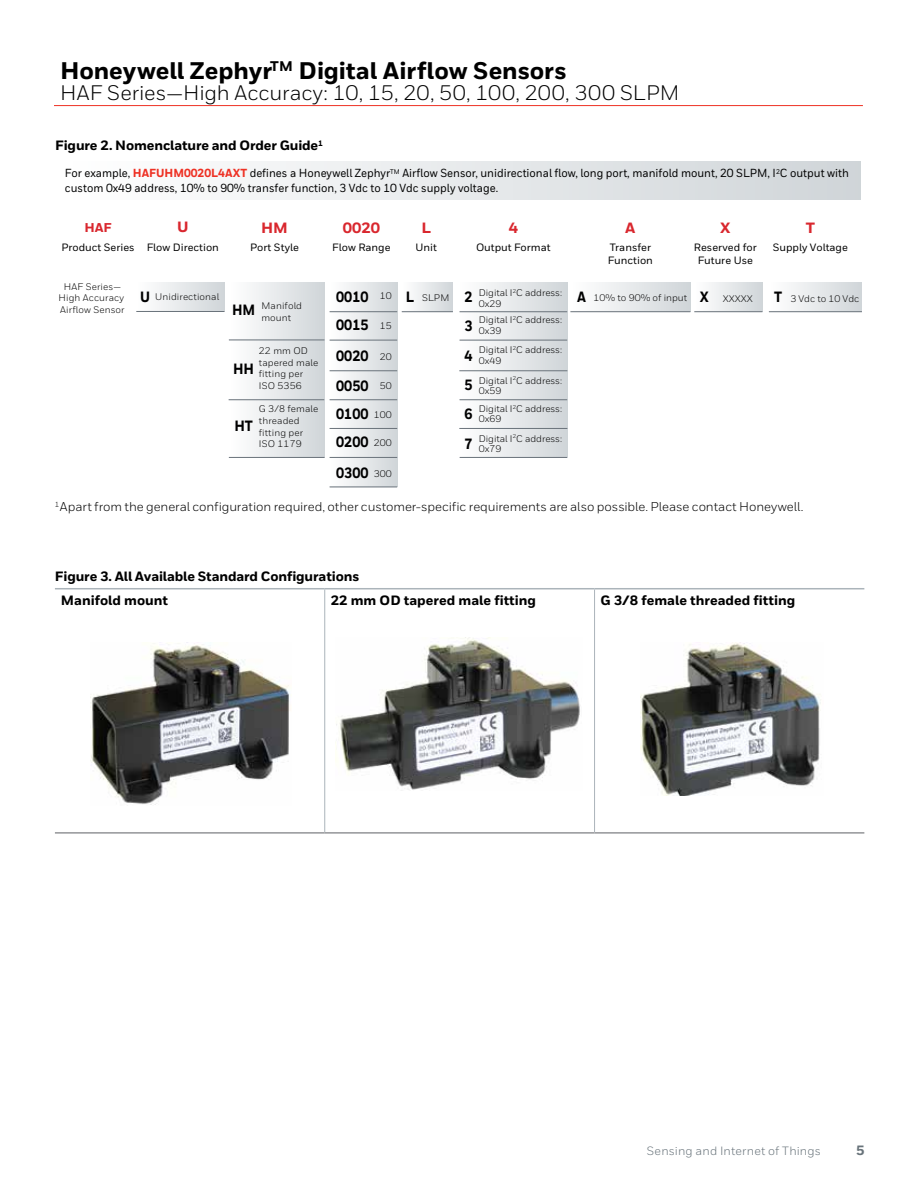
<style>
.page{position:relative;width:918px;height:1188px;background:#fff}
.page>*{position:absolute;margin:0;border:0;box-sizing:border-box;transform-origin:0 0}
.t1{font:800 24px "Honeywell Sans";letter-spacing:-.005em;color:#000}
.t2{font:21px "Honeywell Sans";color:#000}
.t3{font:800 14.85px/28.7px "Honeywell Sans";color:#000;text-align:justify;scale:.87 1}
.t4{font:800 14.85px "Honeywell Sans";color:#d9272e}
.t5{font:800 13.5px/24.2px "Honeywell Sans";color:#000}
.t6{font:800 13.5px "Honeywell Sans";color:#68737a}
.t7{font:12.75px "Honeywell Sans";letter-spacing:-.005em;color:#000}
.t8{font:800 12.75px "Honeywell Sans";color:#d9272e}
.t9{font:12px "Honeywell Sans";letter-spacing:.015em;color:#68737a}
.t10{font:500 11.7px/14.9px "Honeywell Sans";color:#000;scale:.93 1}
.t11{font:500 10.65px/12.8px "Honeywell Sans";color:#000;text-align:center}
.t12{font:9.6px/11.7px "Honeywell Sans";color:#000}
.s1{font-weight:800;color:#ee3124}
.s2{font-weight:800;font-size:14.85px}
.s3{font-weight:400;font-size:9.6px}
</style>
<div class="page">
<hr style="left:54px;top:105px;width:809px;height:1px;background:#ee3124">
<hr style="left:55px;top:588px;width:270px;height:1px;background:#abb4ba">
<hr style="left:325px;top:588px;width:270px;height:1px;background:#abb4ba">
<hr style="left:595px;top:588px;width:269px;height:1px;background:#abb4ba">
<hr style="left:55px;top:832px;width:270px;height:2px;background:#939598">
<hr style="left:325px;top:832px;width:270px;height:2px;background:#939598">
<hr style="left:595px;top:832px;width:269px;height:2px;background:#939598">
<hr style="left:324px;top:590px;width:1px;height:242px;background:#abb4ba">
<hr style="left:594px;top:590px;width:1px;height:242px;background:#abb4ba">
<div style="left:60px;top:161px;width:801px;height:39px;background:linear-gradient(to right,#fff,#d0d5d8)"></div>
<div style="left:136px;top:282px;width:89px;height:29px;background:linear-gradient(to right,#fff,#d0d5d9)"></div>
<hr style="left:136px;top:311px;width:89px;height:1px;background:#6a737b">
<div style="left:229px;top:283px;width:96px;height:175px;background:linear-gradient(to right,#fefefe,#cfd5d8)"></div>
<div style="left:402px;top:283px;width:51px;height:29px;background:linear-gradient(to right,#fff,#d0d6d9)"></div>
<hr style="left:402px;top:311px;width:51px;height:1px;background:#6a737b">
<div style="left:694px;top:283px;width:68px;height:29px;background:linear-gradient(to right,#fff,#d1d6da)"></div>
<hr style="left:694px;top:311px;width:68px;height:1px;background:#6a737b">
<div style="left:570px;top:283px;width:120px;height:29px;background:linear-gradient(to right,#fff,#d0d6d9)"></div>
<hr style="left:570px;top:311px;width:120px;height:1px;background:#6a737b">
<div style="left:769px;top:283px;width:93px;height:29px;background:linear-gradient(to right,#fff,#d0d5d9)"></div>
<hr style="left:769px;top:311px;width:93px;height:1px;background:#6a737b">
<div style="left:330px;top:283px;width:67px;height:204px;background:linear-gradient(to right,#fefefe,#d0d5d8)"></div>
<div style="left:457px;top:283px;width:110px;height:174px;background:linear-gradient(to right,#fefefe,#d0d5d8)"></div>
<hr style="left:229px;top:399px;width:95px;height:1px;background:#6a737b">
<hr style="left:229px;top:457px;width:96px;height:1px;background:#6a737b">
<hr style="left:460px;top:311px;width:107px;height:1px;background:#6a737b">
<hr style="left:460px;top:340px;width:107px;height:1px;background:#6a737b">
<hr style="left:459px;top:370px;width:108px;height:1px;background:#6a737b">
<hr style="left:460px;top:399px;width:107px;height:1px;background:#6a737b">
<hr style="left:459px;top:428px;width:108px;height:1px;background:#6a737b">
<hr style="left:460px;top:457px;width:107px;height:1px;background:#6a737b">
<hr style="left:229px;top:340px;width:96px;height:1px;background:#6a737b">
<hr style="left:330px;top:311px;width:67px;height:1px;background:#6a737b">
<hr style="left:330px;top:340px;width:67px;height:1px;background:#6a737b">
<hr style="left:330px;top:370px;width:67px;height:1px;background:#6a737b">
<hr style="left:330px;top:399px;width:67px;height:1px;background:#6a737b">
<hr style="left:330px;top:428px;width:67px;height:1px;background:#6a737b">
<hr style="left:330px;top:457px;width:67px;height:1px;background:#6a737b">
<hr style="left:330px;top:487px;width:67px;height:1px;background:#6a737b">
<img style="left:336px;top:638px;width:244px;height:152px">
<img style="left:640px;top:642px;width:181px;height:153px">
<img style="left:90px;top:642px;width:200px;height:163px">
<h1 class="t1" style="left:60px;top:56px;width:508px">Honeywell Zephyr<sup>TM</sup> Digital Airflow Sensors</h1>
<h2 class="t2" style="left:60px;top:80px;width:621px">HAF Series—High Accuracy: 10, 15, 20, 50, 100, 200, 300 SLPM</h2>
<h3 class="t5" style="left:55px;top:134px;width:269px">Figure 2. Nomenclature and Order Guide<sup>1</sup></h3>
<p class="t10" style="left:65px;top:166px;width:844px">For example, <span class="s1">HAFUHM0020L4AXT</span> defines a Honeywell Zephyr<sup>TM</sup> Airflow Sensor, unidirectional flow, long port, manifold mount, 20 SLPM, I<sup>2</sup>C output with custom 0x49 address, 10% to 90% transfer function, 3 Vdc to 10 Vdc supply voltage.</p>
<h3 class="t4" style="left:343px;top:218px;width:39px">0020</h3>
<p class="t11" style="left:332px;top:241px;width:60px">Flow Range</p>
<h3 class="t4" style="left:177px;top:218px;width:13px">U</h3>
<h3 class="t4" style="left:261px;top:218px;width:28px">HM</h3>
<p class="t11" style="left:250px;top:241px;width:50px">Port Style</p>
<h3 class="t4" style="left:421px;top:218px;width:11px">L</h3>
<p class="t11" style="left:415px;top:241px;width:23px">Unit</p>
<h3 class="t4" style="left:509px;top:218px;width:11px">4</h3>
<p class="t11" style="left:476px;top:241px;width:76px">Output Format</p>
<p class="t12" style="left:479px;top:287px;width:85px;line-height:10.6px;text-indent:-14px"><span class="s2">2</span> Digital I<sup>2</sup>C address:<br>0x29</p>
<h3 class="t4" style="left:625px;top:218px;width:12px">A</h3>
<p class="t11" style="left:608px;top:241px;width:47px;text-align:left">Transfer<br>Function</p>
<p class="t12" style="left:594px;top:292px;width:95px">10% to 90% of input</p>
<h3 class="t3" style="left:774px;top:283px;width:11px">T</h3>
<h3 class="t4" style="left:720px;top:218px;width:12px">X</h3>
<p class="t11" style="left:694px;top:241px;width:64px">Reserved for<br>Future Use</p>
<h3 class="t4" style="left:806px;top:218px;width:11px">T</h3>
<p class="t11" style="left:773px;top:241px;width:77px">Supply Voltage</p>
<h3 class="t8" style="left:84px;top:220px;width:29px">HAF</h3>
<p class="t11" style="left:61px;top:241px;width:75px">Product Series</p>
<p class="t11" style="left:147px;top:241px;width:74px">Flow Direction</p>
<p class="t12" style="left:59px;top:280px;width:68px;text-align:center">HAF Series—<br>High Accuracy<br>Airflow Sensor</p>
<h3 class="t3" style="left:336px;top:283px;width:39px">0010</h3>
<p class="t12" style="left:790px;top:293px;width:70px">3 Vdc to 10 Vdc</p>
<h3 class="t3" style="left:336px;top:311px;width:39px">0015</h3>
<p class="t12" style="left:140px;top:291px;width:80px"><span class="s2">U</span> Unidirectional</p>
<h3 class="t3" style="left:406px;top:283px;width:11px">L</h3>
<p class="t12" style="left:422px;top:291px;width:29px">SLPM</p>
<h3 class="t3" style="left:700px;top:283px;width:12px">X</h3>
<h3 class="t3" style="left:577px;top:283px;width:12px">A</h3>
<p class="t12" style="left:723px;top:293px;width:32px">XXXXX</p>
<p class="t12" style="left:380px;top:290px;width:13px">10</p>
<p class="t12" style="left:380px;top:320px;width:13px">15</p>
<p class="t12" style="left:261px;top:300px;width:42px;text-indent:-29px"><span class="s2">HM</span> Manifold mount</p>
<p class="t12" style="left:259px;top:345px;width:61px">22 mm OD tapered male fitting per<br>ISO 5356</p>
<h3 class="t3" style="left:465px;top:312px;width:11px">3</h3>
<p class="t12" style="left:479px;top:315px;width:85px;line-height:10.6px">Digital I<sup>2</sup>C address:<br>0x39</p>
<h3 class="t3" style="left:465px;top:342px;width:11px">4</h3>
<p class="t12" style="left:479px;top:345px;width:85px;line-height:10.6px">Digital I<sup>2</sup>C address:<br>0x49</p>
<p class="t12" style="left:479px;top:375px;width:85px;line-height:10.6px;text-indent:-14px"><span class="s2">5</span> Digital I<sup>2</sup>C address:<br>0x59</p>
<h3 class="t3" style="left:465px;top:400px;width:11px">6</h3>
<p class="t12" style="left:479px;top:403px;width:85px;line-height:10.6px">Digital I<sup>2</sup>C address:<br>0x69</p>
<h3 class="t3" style="left:465px;top:430px;width:11px">7</h3>
<p class="t12" style="left:479px;top:433px;width:85px;line-height:10.6px">Digital I<sup>2</sup>C address:<br>0x79</p>
<h3 class="t3" style="left:336px;top:342px;width:65px">0020 <span class="s3">20<br></span>0050 <span class="s3">50<br></span>0100 <span class="s3">100<br></span>0200 <span class="s3">200</span></h3>
<h3 class="t3" style="left:336px;top:459px;width:65px">0300 <span class="s3">300</span></h3>
<h3 class="t7" style="left:55px;top:499px;width:750px"><sup>1</sup>Apart from the general configuration required, other customer-specific requirements are also possible. Please contact Honeywell.</h3>
<h3 class="t3" style="left:233px;top:355px;width:26px">HH</h3>
<p class="t12" style="left:259px;top:403px;width:61px">G 3/8 female threaded fitting per<br>ISO 1179</p>
<h3 class="t3" style="left:234px;top:412px;width:23px">HT</h3>
<h3 class="t5" style="left:61px;top:565px;width:300px;text-indent:-6px">Figure 3. All Available Standard Configurations<br>Manifold mount</h3>
<h3 class="t5" style="left:331px;top:589px;width:207px">22 mm OD tapered male fitting</h3>
<h3 class="t5" style="left:601px;top:589px;width:196px">G 3/8 female threaded fitting</h3>
<p class="t9" style="left:647px;top:1144px;width:176px">Sensing and Internet of Things</p>
<h3 class="t6" style="left:856px;top:1142px;width:10px">5</h3>
</div>
